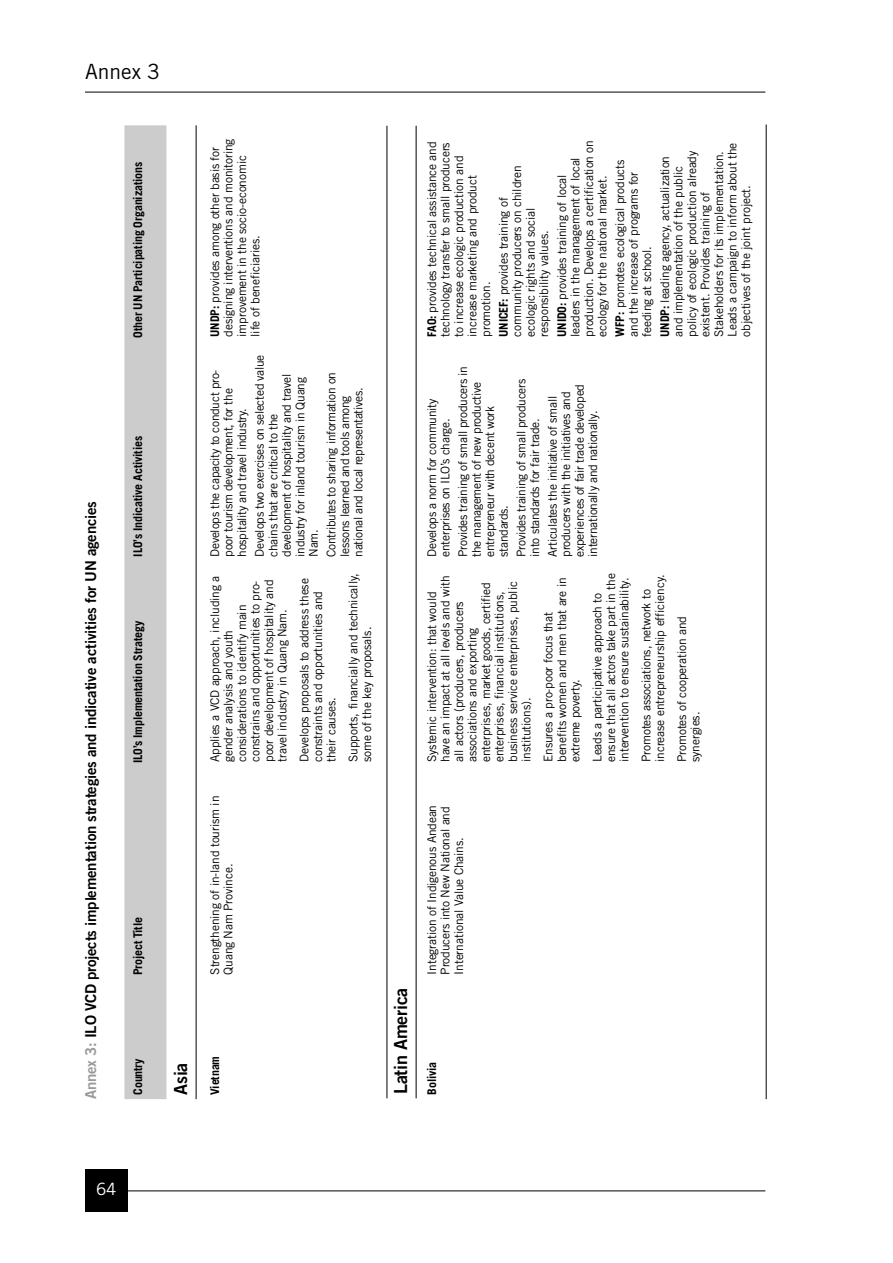
<style>
.page{position:relative;width:893px;height:1263px;background:#fff}
.page>*{position:absolute;margin:0;border:0;box-sizing:border-box;transform-origin:0 0}
.t1{font:21px "Trade Gothic";color:#000}
.t2{font:18px "Trade Gothic Bold Two";letter-spacing:-.01em;color:#000}
.t3{font:16.95px "Trade Gothic";color:#fff}
.t4{font:15px "Trade Gothic Bold Two";letter-spacing:-.01em;color:#000}
.t5{font:12px/13.5px "Trade Gothic";letter-spacing:-.01em;color:#000}
.t6{font:700 12px "Trade Gothic";letter-spacing:-.01em;color:#000}
.s1{color:#999}
.s2{font-weight:700}
</style>
<div class="page">
<hr style="left:85px;top:92px;width:680px;height:1px;background:#000">
<div style="left:85px;top:1169px;width:43px;height:42px;background:#000"></div>
<hr style="left:128px;top:1190px;width:637px;height:1px;background:#000">
<div style="left:124px;top:125px;width:42px;height:974px;background:#ccc"></div>
<hr style="left:196px;top:125px;width:1px;height:974px;background:#000">
<hr style="left:766px;top:125px;width:1px;height:974px;background:#000">
<hr style="left:387px;top:126px;width:1px;height:972px;background:#000">
<hr style="left:416px;top:126px;width:1px;height:972px;background:#000">
<h1 class="t1" style="left:85px;top:64px;width:76px">Annex 3</h1>
<p class="t4" style="left:85px;top:1099px;width:600px;rotate:-90deg"><span class="s1">Annex 3:</span> ILO VCD projects implementation strategies and indicative activities for UN agencies</p>
<p class="t6" style="left:133px;top:338px;width:178px;rotate:-90deg">Other UN Participating Organizations</p>
<p class="t6" style="left:133px;top:556px;width:122px;rotate:-90deg">ILO’s Indicative Activities</p>
<p class="t6" style="left:133px;top:763px;width:144px;rotate:-90deg">ILO’s Implementation Strategy</p>
<p class="t6" style="left:133px;top:975px;width:60px;rotate:-90deg">Project Title</p>
<p class="t6" style="left:133px;top:1095px;width:38px;rotate:-90deg">Country</p>
<h2 class="t2" style="left:174px;top:1095px;width:34px;rotate:-90deg">Asia</h2>
<p class="t5" style="left:209px;top:337px;width:200px;rotate:-90deg"><span class="s2">UNDP:</span> provides among other basis for designing interventions and monitoring improvement in the socio-economic life of beneficiaries.</p>
<p class="t5" style="left:254px;top:557px;width:204px;rotate:-90deg">Develops two exercises on selected value chains that are critical to the development of hospitality and travel industry for inland tourism in Quang<br>Nam.</p>
<p class="t5" style="left:209px;top:557px;width:189px;rotate:-90deg">Develops the capacity to conduct pro&shy;poor tourism development, for the hospitality and travel industry.</p>
<p class="t5" style="left:326px;top:557px;width:186px;rotate:-90deg">Contributes to sharing information on lessons learned and tools among national and local representatives.</p>
<p class="t5" style="left:209px;top:762px;width:188px;rotate:-90deg">Applies a VCD approach, including a gender analysis and youth considerations to identify main constrains and opportunities to pro&shy;poor development of hospitality and travel industry in Quang Nam.</p>
<p class="t5" style="left:299px;top:762px;width:185px;rotate:-90deg">Develops proposals to address these constraints and opportunities and their causes.</p>
<p class="t5" style="left:348px;top:762px;width:190px;rotate:-90deg">Supports, financially and technically, some of the key proposals.</p>
<p class="t5" style="left:209px;top:975px;width:180px;rotate:-90deg">Strengthening of in-land tourism in<br>Quang Nam Province.</p>
<p class="t6" style="left:210px;top:1095px;width:40px;rotate:-90deg">Vietnam</p>
<h2 class="t2" style="left:394px;top:1094px;width:108px;rotate:-90deg">Latin America</h2>
<p class="t5" style="left:556px;top:337px;width:198px;rotate:-90deg"><span class="s2">UNIDO:</span> provides training of local leaders in the management of local production. Develops a certification on ecology for the national market.</p>
<p class="t5" style="left:426px;top:337px;width:197px;rotate:-90deg"><span class="s2">FAO:</span> provides technical assistance and technology transfer to small producers to increase ecologic production and increase marketing and product promotion.</p>
<p class="t5" style="left:659px;top:337px;width:196px;rotate:-90deg"><span class="s2">UNDP:</span> leading agency, actualization and implementation of the public policy of ecologic production already existent. Provides training of Stakeholders for its implementation.<br>Leads a campaign to inform about the objectives of the joint project.</p>
<p class="t5" style="left:614px;top:337px;width:178px;rotate:-90deg"><span class="s2">WFP:</span> promotes ecological products and the increase of programs for feeding at school.</p>
<p class="t5" style="left:498px;top:337px;width:173px;rotate:-90deg"><span class="s2">UNICEF:</span> provides training of community producers on children ecologic rights and social responsibility values.</p>
<p class="t5" style="left:457px;top:557px;width:192px;rotate:-90deg">Provides training of small producers in the management of new productive entrepreneur with decent work standards.</p>
<p class="t5" style="left:426px;top:557px;width:159px;rotate:-90deg">Develops a norm for community enterprises on ILO’s charge.</p>
<p class="t5" style="left:516px;top:557px;width:179px;rotate:-90deg">Provides training of small producers into standards for fair trade.</p>
<p class="t5" style="left:547px;top:557px;width:174px;rotate:-90deg">Articulates the initiative of small producers with the initiatives and experiences of fair trade developed internationally and nationally.</p>
<p class="t5" style="left:426px;top:762px;width:188px;rotate:-90deg">Systemic intervention: that would have an impact at all levels and with all actors (producers, producers associations and exporting enterprises, market goods, certified enterprises, financial institutions, business service enterprises, public institutions).</p>
<p class="t5" style="left:543px;top:762px;width:186px;rotate:-90deg">Ensures a pro-poor focus that benefits women and men that are in extreme poverty.</p>
<p class="t5" style="left:592px;top:762px;width:190px;rotate:-90deg">Leads a participative approach to ensure that all actors take part in the intervention to ensure sustainability.</p>
<p class="t5" style="left:641px;top:762px;width:189px;rotate:-90deg">Promotes associations, network to increase entrepreneurship efficiency.</p>
<p class="t5" style="left:676px;top:762px;width:147px;rotate:-90deg">Promotes of cooperation and synergies.</p>
<p class="t5" style="left:426px;top:975px;width:171px;rotate:-90deg">Integration of Indigenous Andean<br>Producers into New National and<br>International Value Chains.</p>
<p class="t6" style="left:427px;top:1095px;width:35px;rotate:-90deg">Bolivia</p>
<h3 class="t3" style="left:96px;top:1182px;width:22px">64</h3>
</div>
